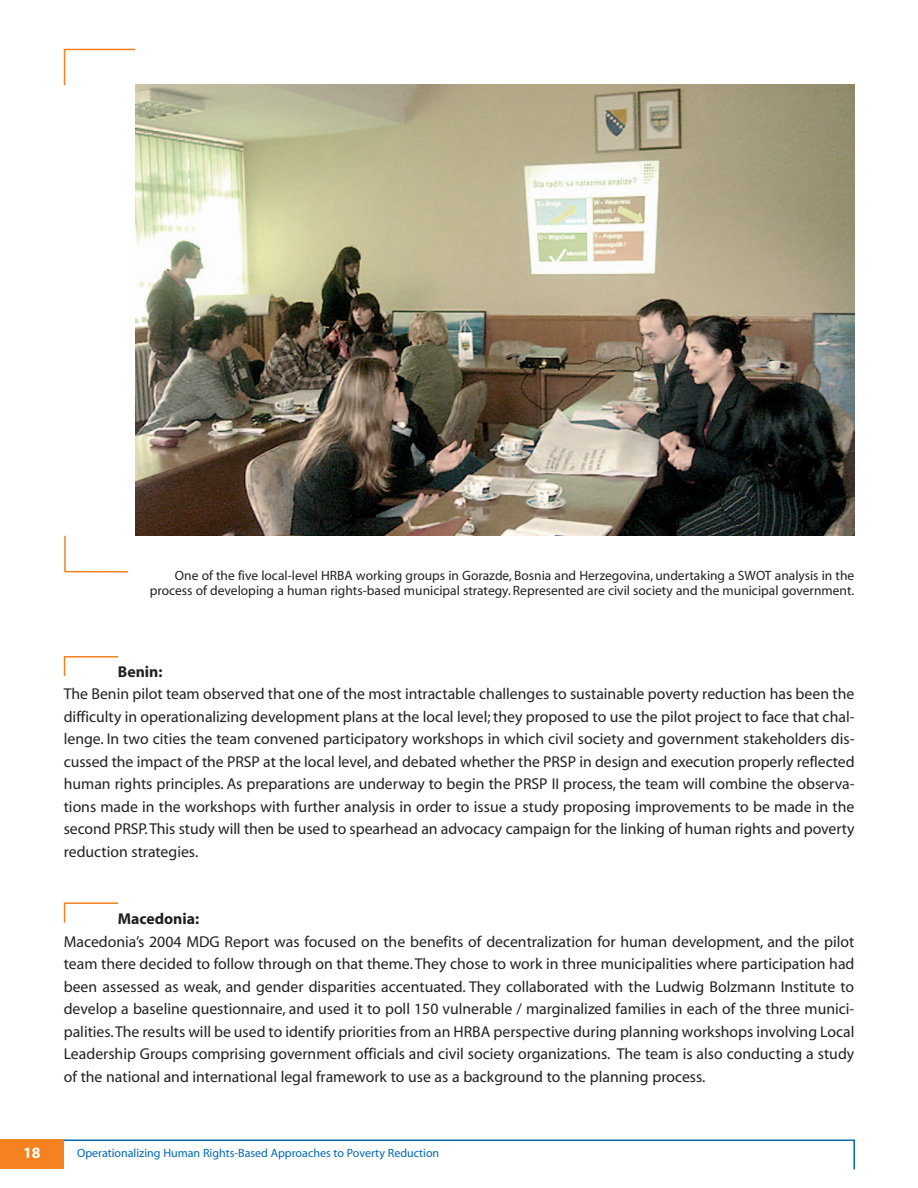
<style>
.page{position:relative;width:918px;height:1188px;background:#fff}
.page>*{position:absolute;margin:0;border:0;box-sizing:border-box;transform-origin:0 0}
.t1{font:15.75px/22.5px "Myriad";color:#231f20;text-align:justify}
.t2{font:700 15.75px "Myriad";color:#231f20}
.t3{font:700 15.75px "Myriad";color:#fff}
.t4{font:13.5px/15px "Myriad";color:#231f20;text-align:right}
.t5{font:12px "Myriad";color:#0168b3}
</style>
<div class="page">
<div style="left:0;top:1140px;width:64px;height:29px;background:#f58220"></div>
<hr style="left:64px;top:1140px;width:790px;height:1px;background:#0168b3">
<hr style="left:853px;top:1140px;width:2px;height:29px;background:#0168b3">
<svg style="left:63px;top:656px;width:56px;height:21px"></svg>
<svg style="left:63px;top:902px;width:56px;height:21px"></svg>
<img style="left:136px;top:85px;width:718px;height:451px">
<svg style="left:63px;top:48px;width:74px;height:39px"></svg>
<svg style="left:64px;top:535px;width:65px;height:38px"></svg>
<p class="t4" style="left:150px;top:569px;width:706px">One of the five local-level HRBA working groups in Gorazde, Bosnia and Herzegovina, undertaking a SWOT analysis in the process of developing a human rights-based municipal strategy. Represented are civil society and the municipal government.</p>
<p class="t2" style="left:118px;top:665px;width:46px">Benin:</p>
<p class="t1" style="left:64px;top:684px;width:792px">The Benin pilot team observed that one of the most intractable challenges to sustainable poverty reduction has been the difficulty in operationalizing development plans at the local level; they proposed to use the pilot project to face that chal&shy;lenge. In two cities the team convened participatory workshops in which civil society and government stakeholders dis&shy;cussed the impact of the PRSP at the local level, and debated whether the PRSP in design and execution properly reflected human rights principles. As preparations are underway to begin the PRSP II process, the team will combine the observa&shy;tions made in the workshops with further analysis in order to issue a study proposing improvements to be made in the second PRSP.This study will then be used to spearhead an advocacy campaign for the linking of human rights and poverty reduction strategies.</p>
<p class="t2" style="left:118px;top:913px;width:83px">Macedonia:</p>
<p class="t1" style="left:64px;top:931px;width:792px">Macedonia’s 2004 MDG Report was focused on the benefits of decentralization for human development, and the pilot team there decided to follow through on that theme. They chose to work in three municipalities where participation had been assessed as weak, and gender disparities accentuated. They collaborated with the Ludwig Bolzmann Institute to develop a baseline questionnaire, and used it to poll 150 vulnerable / marginalized families in each of the three munici&shy;palities.The results will be used to identify priorities from an HRBA perspective during planning workshops involving Local Leadership Groups comprising government officials and civil society organizations. The team is also conducting a study of the national and international legal framework to use as a background to the planning process.</p>
<p class="t3" style="left:23px;top:1147px;width:19px">18</p>
<p class="t5" style="left:77px;top:1149px;width:364px">Operationalizing Human Rights-Based Approaches to Poverty Reduction</p>
</div>
